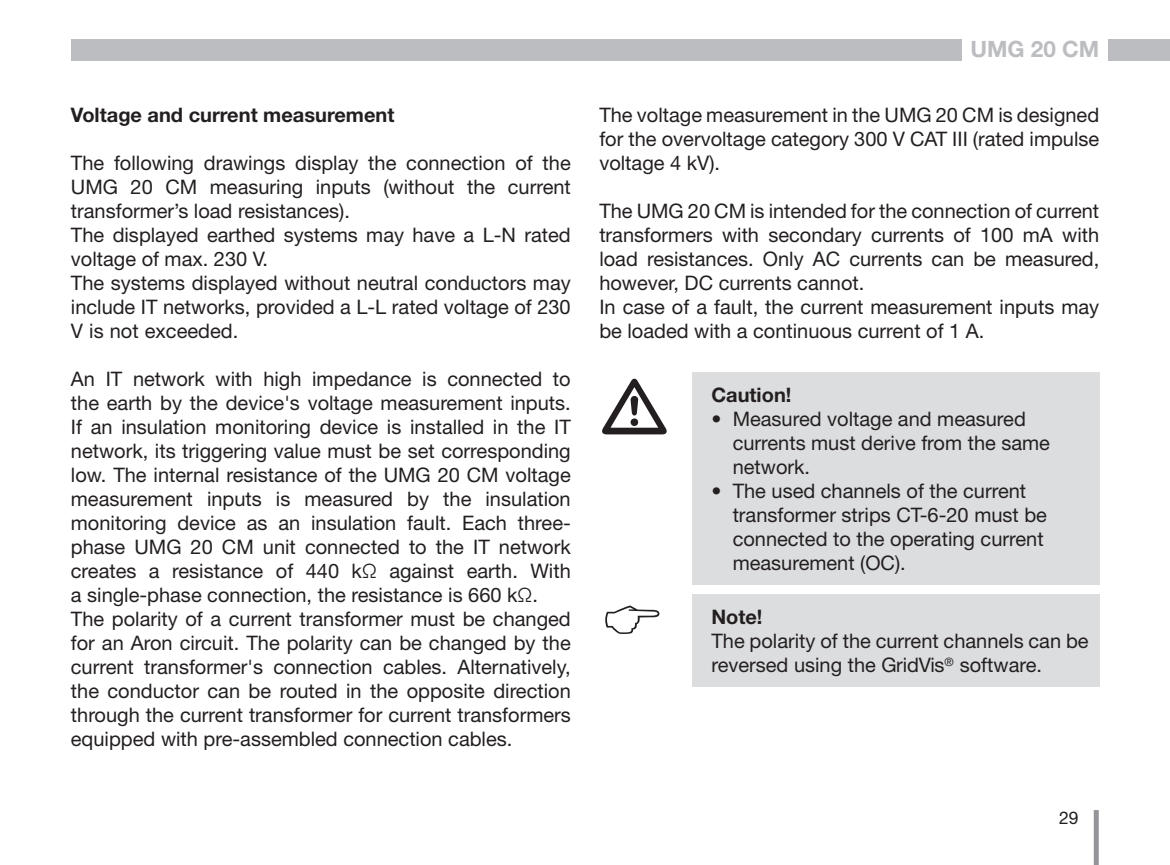
<style>
.page{position:relative;width:1170px;height:865px;background:#fff}
.page>*{position:absolute;margin:0;border:0;box-sizing:border-box;transform-origin:0 0}
.t1{font:700 22.5px "Helvetica Neue LT";color:#bcbdc0}
._8pt-Blocksatz{font:20px/24px "Helvetica Neue LT";color:#231f20;text-align:justify}
._8_Blocksatz-Text{font:20px/24px "Helvetica Neue LT";color:#231f20;text-align:justify}
._8pt-Sub_Headline__I{font:700 20px "Helvetica Neue LT";color:#231f20}
._8_Headline{font:700 20px "Helvetica Neue LT";color:#231f20}
.t2{font:17.5px "Helvetica Neue LT";color:#231f20}
</style>
<div class="page">
<div style="left:1093px;top:810px;width:5px;height:55px;background:#939598"></div>
<div style="left:1107px;top:39px;width:62px;height:21px;background:#bcbdc0"></div>
<div style="left:71px;top:39px;width:890px;height:21px;background:#bcbdc0"></div>
<div style="left:691px;top:372px;width:408px;height:212px;background:#dcdddf"></div>
<div style="left:691px;top:594px;width:408px;height:92px;background:#dcdddf"></div>
<p class="_8pt-Sub_Headline__I" style="left:71px;top:102px;width:325px">Voltage and current measurement</p>
<p class="_8pt-Blocksatz" style="left:71px;top:151px;width:501px">The following drawings display the connection of the UMG 20 CM measuring inputs (without the current transformer’s load resistances).</p>
<p class="_8pt-Blocksatz" style="left:71px;top:223px;width:501px">The displayed earthed systems may have a L-N rated voltage of max. 230 V.</p>
<p class="_8_Blocksatz-Text" style="left:71px;top:271px;width:501px">The systems displayed without neutral conductors may include IT networks, provided a L-L rated voltage of 230<br>V is not exceeded.</p>
<p class="_8pt-Blocksatz" style="left:71px;top:367px;width:501px">An IT network with high impedance is connected to the earth by the device's voltage measurement inputs.<br>If an insulation monitoring device is installed in the IT network, its triggering value must be set corresponding low. The internal resistance of the UMG 20 CM voltage measurement inputs is measured by the insulation monitoring device as an insulation fault. Each three&shy;phase UMG 20 CM unit connected to the IT network creates a resistance of 440 kΩ against earth. With a single-phase connection, the resistance is 660 kΩ.</p>
<p class="_8pt-Blocksatz" style="left:71px;top:607px;width:501px">The polarity of a current transformer must be changed for an Aron circuit. The polarity can be changed by the current transformer's connection cables. Alternatively, the conductor can be routed in the opposite direction through the current transformer for current transformers equipped with pre-assembled connection cables.</p>
<p class="t1" style="left:970px;top:35px;width:130px">UMG 20 CM</p>
<p class="_8pt-Blocksatz" style="left:599px;top:103px;width:501px">The voltage measurement in the UMG 20 CM is designed for the overvoltage category 300 V CAT III (rated impulse voltage 4 kV).</p>
<p class="_8pt-Blocksatz" style="left:599px;top:199px;width:501px">The UMG 20 CM is intended for the connection of current transformers with secondary currents of 100 mA with load resistances. Only AC currents can be measured, however, DC currents cannot.</p>
<p class="_8pt-Blocksatz" style="left:599px;top:295px;width:501px">In case of a fault, the current measurement inputs may be loaded with a continuous current of 1 A.</p>
<p class="_8_Headline" style="left:711px;top:382px;width:81px">Caution!</p>
<p class="_8pt-Blocksatz" style="left:732px;top:406px;width:319px;text-align:left;text-indent:-21px">• Measured voltage and measured currents must derive from the same network.</p>
<p class="_8pt-Blocksatz" style="left:732px;top:478px;width:316px;text-align:left;text-indent:-21px">• The used channels of the current transformer strips CT-6-20 must be connected to the operating current measurement (OC).</p>
<p class="_8_Headline" style="left:711px;top:604px;width:53px">Note!</p>
<p class="_8pt-Blocksatz" style="left:711px;top:628px;width:379px">The polarity of the current channels can be reversed using the GridVis<sup>®</sup> software.</p>
<p class="t2" style="left:1058px;top:807px;width:21px">29</p>
</div>
